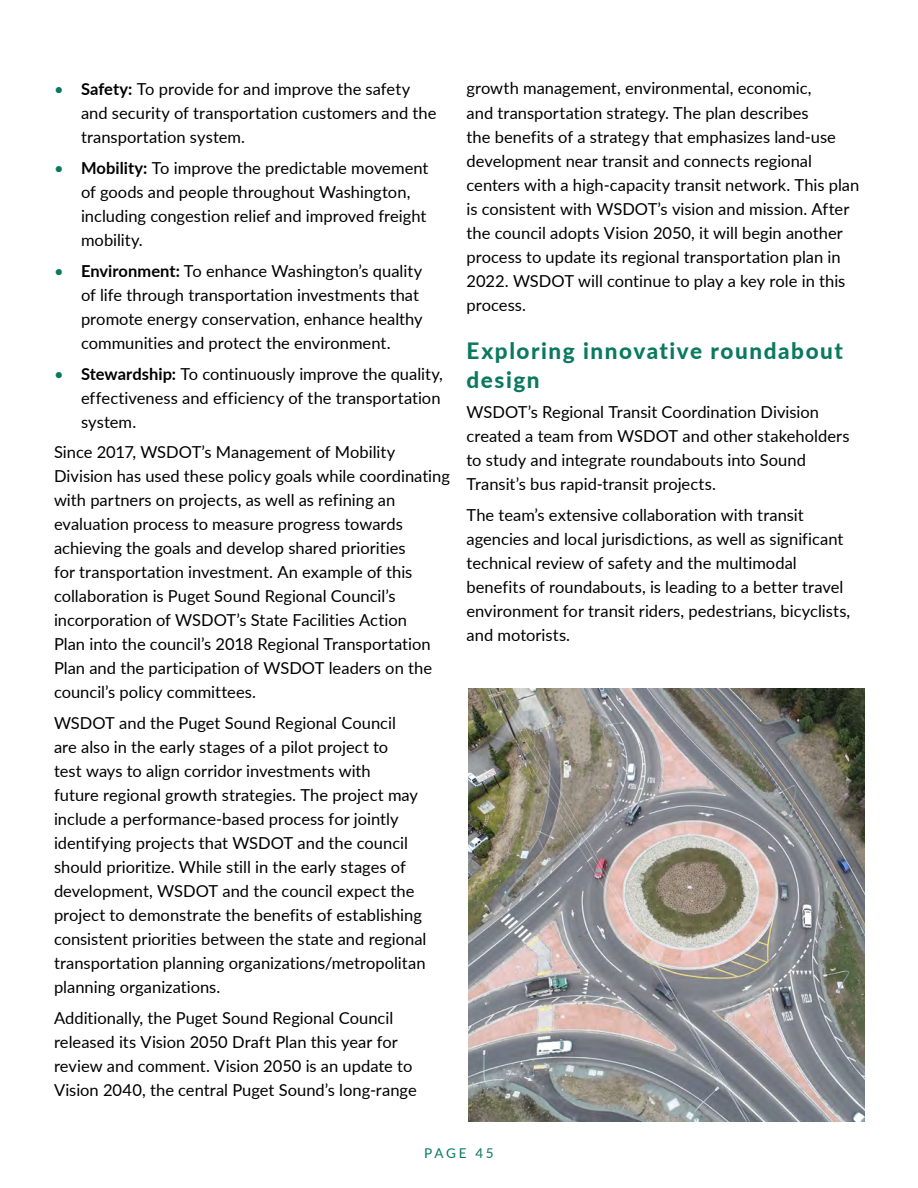
<style>
.page{position:relative;width:918px;height:1188px;background:#fff}
.page>*{position:absolute;margin:0;border:0;box-sizing:border-box;transform-origin:0 0}
.Subhead_1{font:800 22.5px/28.5px "Lato";letter-spacing:.07em;color:#0a7960}
.Body_Copy{font:16.5px/24px "Lato";color:#000}
.t1{font:13.5px "Lato";letter-spacing:.185em;color:#0a7960}
.s1{color:#0a7960}
.s2{font-weight:700}
</style>
<div class="page">
<img style="left:469px;top:688px;width:395px;height:434px">
<p class="Body_Copy" style="left:81px;top:77px;width:357px;text-indent:-27px"><span class="s1">•</span> <span class="s2">Safety:</span> To provide for and improve the safety and security of transportation customers and the transportation system.</p>
<p class="Body_Copy" style="left:81px;top:155px;width:349px;text-indent:-27px"><span class="s1">•</span> <span class="s2">Mobility:</span> To improve the predictable movement of goods and people throughout Washington, including congestion relief and improved freight mobility.</p>
<p class="Body_Copy" style="left:81px;top:258px;width:343px;text-indent:-27px"><span class="s1">•</span> <span class="s2">Environment:</span> To enhance Washington’s quality of life through transportation investments that promote energy conservation, enhance healthy communities and protect the environment.</p>
<p class="Body_Copy" style="left:81px;top:361px;width:363px;text-indent:-27px"><span class="s1">•</span> <span class="s2">Stewardship:</span> To continuously improve the quality, effectiveness and efficiency of the transportation system.</p>
<p class="Body_Copy" style="left:54px;top:440px;width:398px">Since 2017, WSDOT’s Management of Mobility Division has used these policy goals while coordinating with partners on projects, as well as refining an evaluation process to measure progress towards achieving the goals and develop shared priorities<br>for transportation investment. An example of this collaboration is Puget Sound Regional Council’s incorporation of WSDOT’s State Facilities Action<br>Plan into the council’s 2018 Regional Transportation Plan and the participation of WSDOT leaders on the council’s policy committees.</p>
<p class="Body_Copy" style="left:54px;top:711px;width:374px">WSDOT and the Puget Sound Regional Council<br>are also in the early stages of a pilot project to<br>test ways to align corridor investments with<br>future regional growth strategies. The project may include a performance-based process for jointly identifying projects that WSDOT and the council should prioritize. While still in the early stages of development, WSDOT and the council expect the project to demonstrate the benefits of establishing consistent priorities between the state and regional transportation planning organizations/metropolitan planning organizations.</p>
<p class="Body_Copy" style="left:54px;top:1005px;width:364px">Additionally, the Puget Sound Regional Council released its Vision 2050 Draft Plan this year for review and comment. Vision 2050 is an update to Vision 2040, the central Puget Sound’s long-range</p>
<p class="Body_Copy" style="left:467px;top:76px;width:394px">growth management, environmental, economic,<br>and transportation strategy. The plan describes<br>the benefits of a strategy that emphasizes land-use development near transit and connects regional centers with a high-capacity transit network. This plan is consistent with WSDOT’s vision and mission. After the council adopts Vision 2050, it will begin another process to update its regional transportation plan in 2022. WSDOT will continue to play a key role in this process.</p>
<p class="Subhead_1" style="left:467px;top:336px;width:378px">Exploring innovative roundabout design</p>
<p class="Body_Copy" style="left:467px;top:400px;width:384px">WSDOT’s Regional Transit Coordination Division created a team from WSDOT and other stakeholders to study and integrate roundabouts into Sound Transit’s bus rapid-transit projects.</p>
<p class="Body_Copy" style="left:467px;top:502px;width:385px">The team’s extensive collaboration with transit agencies and local jurisdictions, as well as significant technical review of safety and the multimodal benefits of roundabouts, is leading to a better travel environment for transit riders, pedestrians, bicyclists, and motorists.</p>
<p class="t1" style="left:424px;top:1144px;width:71px">PAGE 45</p>
</div>
